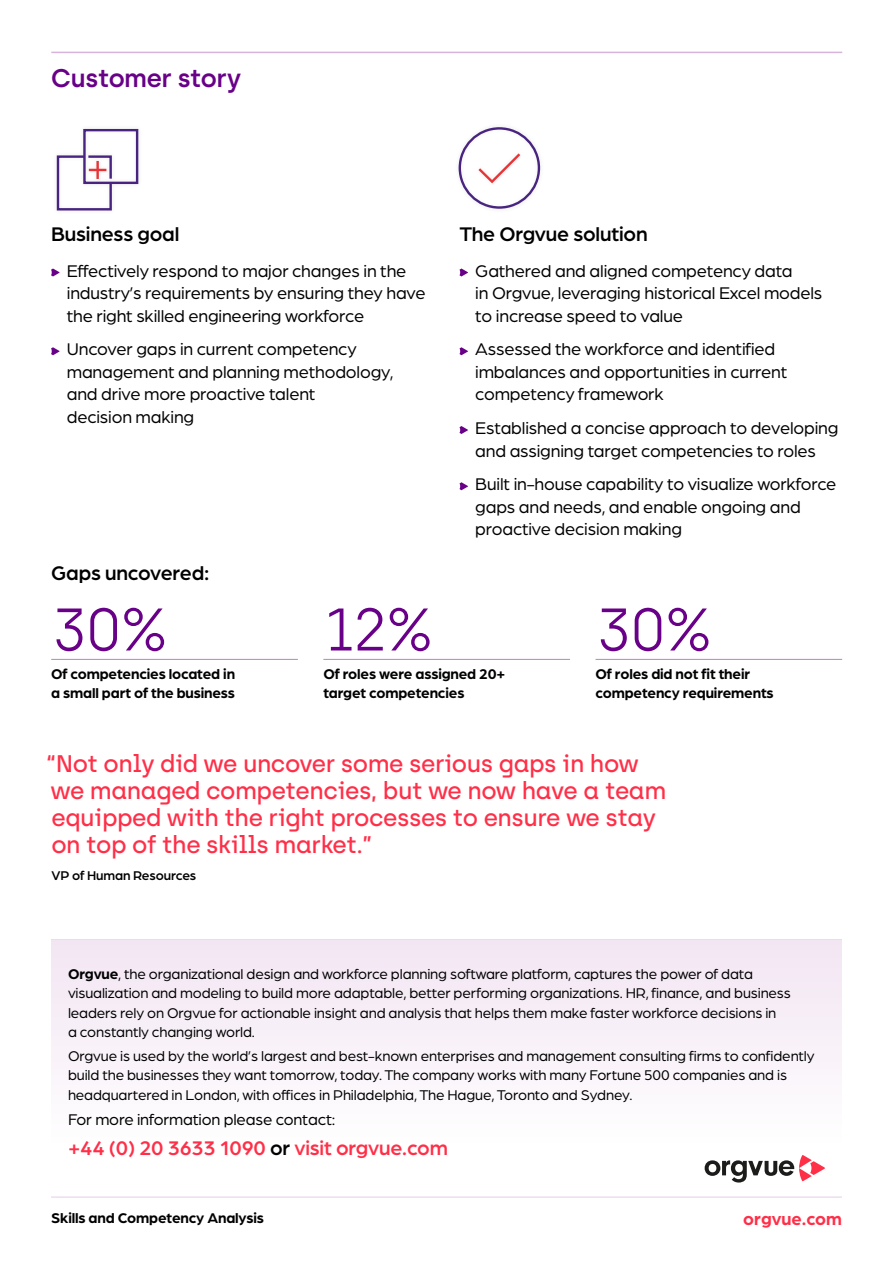
<style>
.page{position:relative;width:893px;height:1263px;background:#fff}
.page>*{position:absolute;margin:0;border:0;box-sizing:border-box;transform-origin:0 0}
.t1{font:300 60px "Archia";color:#690088}
.t2{font:600 25.5px "Archia";letter-spacing:-.02em;color:#690088}
.t3{font:500 24px/27px "Archia";letter-spacing:-.02em;color:#ff2f48}
.t4{font:500 21px "Arboria";letter-spacing:-.01em;color:#000}
.t5{font:500 21px "Arboria";letter-spacing:-.01em;color:#ff2f48}
.t6{font:18px/22.5px "Arboria";letter-spacing:-.01em;color:#000}
.t7{font:700 18px "Arboria";color:#ff2f48}
.t8{font:16.5px "Arboria";letter-spacing:-.01em;color:#000}
.t9{font:15px/19.5px "Arboria";letter-spacing:-.01em;color:#000}
.t10{font:700 15px/19.5px "Arboria";letter-spacing:-.01em;color:#000}
.t11{font:500 13.5px "Arboria";letter-spacing:-.01em;color:#000}
.s1{font-weight:700}
.s2{color:#000}
</style>
<div class="page">
<hr style="left:51px;top:1197px;width:791px;height:1px;background:#e6cde8">
<hr style="left:51px;top:939px;width:791px;height:2px;background:#e6cde8">
<div style="left:51px;top:941px;width:791px;height:205px;background:#f8f1f8"></div>
<svg style="left:705px;top:1155px;width:120px;height:27px"></svg>
<svg style="left:51px;top:268px;width:9px;height:8px"></svg>
<svg style="left:51px;top:347px;width:9px;height:8px"></svg>
<svg style="left:459px;top:268px;width:9px;height:8px"></svg>
<svg style="left:459px;top:347px;width:9px;height:8px"></svg>
<svg style="left:459px;top:426px;width:9px;height:8px"></svg>
<svg style="left:459px;top:482px;width:9px;height:8px"></svg>
<hr style="left:51px;top:52px;width:791px;height:1px;background:#d8b4dd">
<hr style="left:51px;top:659px;width:247px;height:1px;background:#bc81c5">
<hr style="left:323px;top:659px;width:247px;height:1px;background:#bc81c5">
<hr style="left:595px;top:659px;width:247px;height:1px;background:#bc81c5">
<div style="left:83px;top:129px;width:55px;height:55px;border:2px solid #482480"></div>
<svg style="left:57px;top:154px;width:56px;height:56px"></svg>
<div style="left:454px;top:122px;width:91px;height:91px;background:#000;opacity:.1"></div>
<div style="left:459px;top:127px;width:81px;height:82px;border:2px solid #482480;border-radius:50%"></div>
<svg style="left:476px;top:151px;width:47px;height:34px"></svg>
<h2 class="t2" style="left:51px;top:63px;width:191px">Customer story</h2>
<p class="t4" style="left:51px;top:220px;width:130px">Business goal</p>
<p class="t6" style="left:67px;top:258px;width:360px">Effectively respond to major changes in the industry’s requirements by ensuring they have the right skilled engineering workforce</p>
<p class="t6" style="left:67px;top:337px;width:328px">Uncover gaps in current competency management and planning methodology, and drive more proactive talent<br>decision making</p>
<p class="t4" style="left:51px;top:558px;width:160px">Gaps uncovered:</p>
<p class="t4" style="left:459px;top:220px;width:190px">The Orgvue solution</p>
<p class="t6" style="left:475px;top:258px;width:349px">Gathered and aligned competency data<br>in Orgvue, leveraging historical Excel models to increase speed to value</p>
<p class="t6" style="left:475px;top:337px;width:313px">Assessed the workforce and identified imbalances and opportunities in current competency framework</p>
<p class="t6" style="left:475px;top:416px;width:365px">Established a concise approach to developing and assigning target competencies to roles</p>
<p class="t6" style="left:475px;top:472px;width:363px">Built in-house capability to visualize workforce gaps and needs, and enable ongoing and proactive decision making</p>
<h1 class="t1" style="left:51px;top:594px;width:119px">30%</h1>
<p class="t10" style="left:51px;top:663px;width:185px">Of competencies located in a small part of the business</p>
<h1 class="t1" style="left:323px;top:594px;width:112px">12%</h1>
<p class="t10" style="left:323px;top:663px;width:184px">Of roles were assigned 20+ target competencies</p>
<h1 class="t1" style="left:595px;top:594px;width:119px">30%</h1>
<p class="t10" style="left:595px;top:663px;width:180px">Of roles did not fit their competency requirements</p>
<h3 class="t3" style="left:46px;top:750px;width:622px">“Not only did we uncover some serious gaps in how we managed competencies, but we now have a team equipped with the right processes to ensure we stay on top of the skills market.”</h3>
<p class="t11" style="left:51px;top:866px;width:146px">VP of Human Resources</p>
<p class="t9" style="left:68px;top:963px;width:724px"><span class="s1">Orgvue</span>, the organizational design and workforce planning software platform, captures the power of data visualization and modeling to build more adaptable, better performing organizations. HR, finance, and business leaders rely on Orgvue for actionable insight and analysis that helps them make faster workforce decisions in<br>a constantly changing world.</p>
<p class="t9" style="left:68px;top:1045px;width:748px">Orgvue is used by the world’s largest and best-known enterprises and management consulting firms to confidently build the businesses they want tomorrow, today. The company works with many Fortune 500 companies and is headquartered in London, with offices in Philadelphia, The Hague, Toronto and Sydney.</p>
<p class="t8" style="left:68px;top:1109px;width:269px">For more information please contact:</p>
<p class="t5" style="left:68px;top:1134px;width:381px">+44 (0) 20 3633 1090 <span class="s2">or</span> visit orgvue.com</p>
<p class="t10" style="left:51px;top:1208px;width:214px">Skills and Competency Analysis</p>
<p class="t7" style="left:743px;top:1206px;width:100px">orgvue.com</p>
</div>
